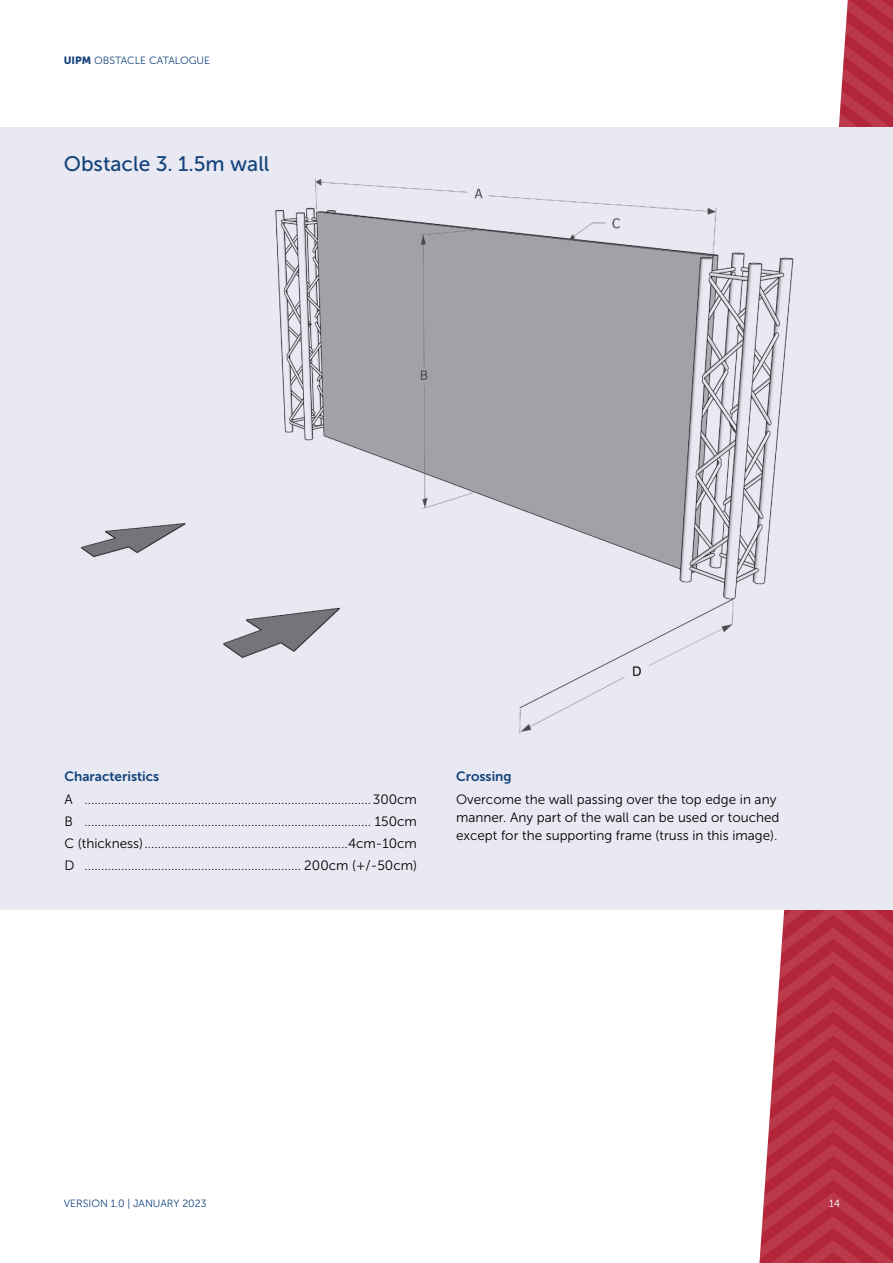
<style>
.page{position:relative;width:893px;height:1263px;background:#fff}
.page>*{position:absolute;margin:0;border:0;box-sizing:border-box;transform-origin:0 0}
.t1{font:21px "Museo Sans 500";color:#14437c}
.t2{font:13.5px/22.2px "Museo Sans 300";color:#000;text-align:justify}
.t3{font:13.5px "Museo Sans 700";color:#14437c}
.t4{font:10.5px "Museo Sans 300";color:#14437c}
.t5{font:10.5px "Museo Sans 300";color:#fff}
.s1{font-family:"Museo Sans 900"}
</style>
<div class="page">
<svg style="left:759px;top:0;width:134px;height:1263px"></svg>
<div style="left:0;top:128px;width:893px;height:782px;background:#e8e9f2"></div>
<img style="left:80px;top:179px;width:714px;height:554px">
<p class="t4" style="left:64px;top:54px;width:148px"><span class="s1">UIPM</span> OBSTACLE CATALOGUE</p>
<h1 class="t1" style="left:64px;top:152px;width:207px">Obstacle 3. 1.5m wall</h1>
<p class="t3" style="left:64px;top:769px;width:96px">Characteristics</p>
<p class="t2" style="left:64px;top:788px;width:354px">A ......................................................................................300cm B ...................................................................................... 150cm C (thickness).............................................................4cm-10cm D ................................................................. 200cm (+/-50cm)</p>
<p class="t3" style="left:456px;top:769px;width:57px">Crossing</p>
<p class="t2" style="left:456px;top:790px;width:325px;line-height:18px;text-align:left">Overcome the wall passing over the top edge in any manner. Any part of the wall can be used or touched except for the supporting frame (truss in this image).</p>
<p class="t4" style="left:64px;top:1198px;width:144px">VERSION 1.0 | JANUARY 2023</p>
<p class="t5" style="left:829px;top:1198px;width:12px">14</p>
</div>
